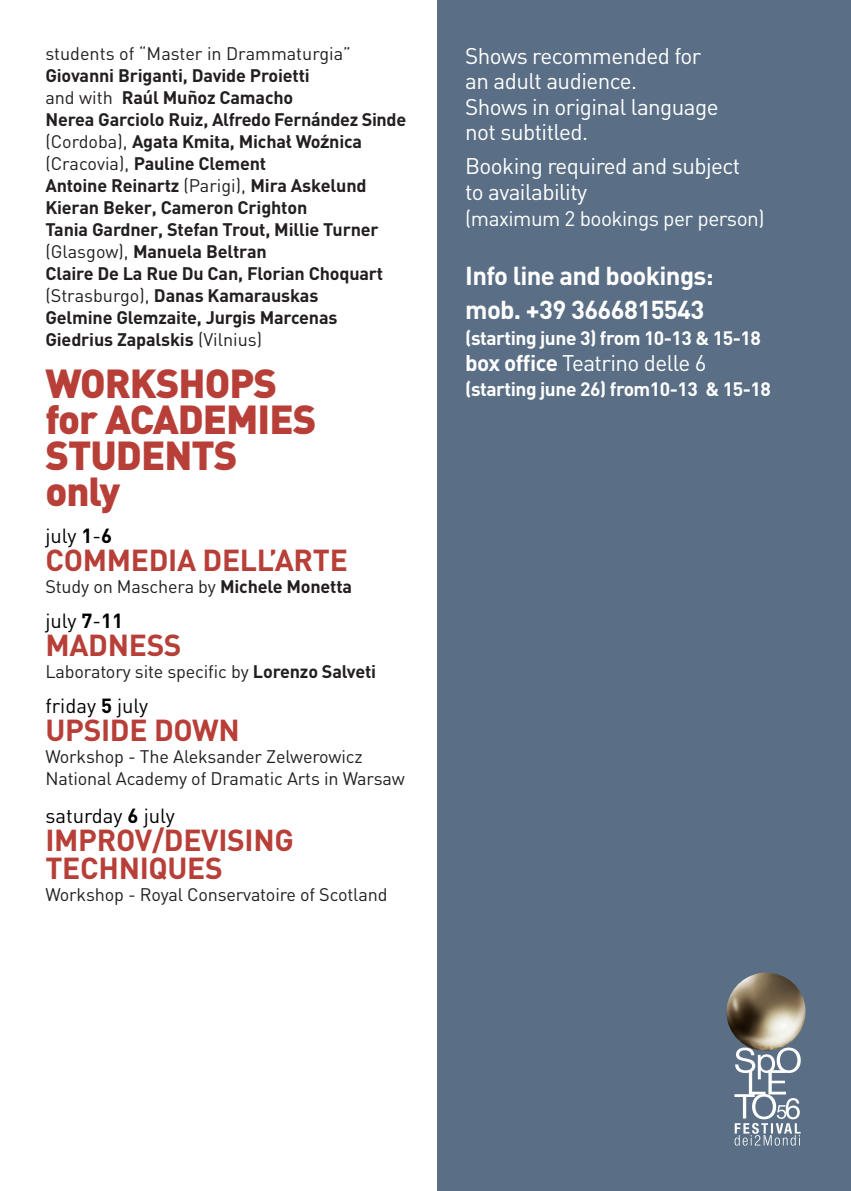
<style>
.page{position:relative;width:851px;height:1191px;background:#fff}
.page>*{position:absolute;margin:0;border:0;box-sizing:border-box;transform-origin:0 0}
.t1{font:900 40px/36px "DIN";letter-spacing:-.025em;color:#b73f38}
.t2{font:700 30px/28px "DIN";letter-spacing:-.01em;color:#b73f38}
.t3{font:700 25.6px/34px "DIN";letter-spacing:-.025em;color:#fff}
.t4{font:22.4px/25.6px "DIN";letter-spacing:-.025em;color:#fff}
.t5{font:20.8px "DIN";letter-spacing:-.025em;color:#fff}
.t6{font:20.2px "DIN";color:#000}
.t7{font:700 19.2px "DIN";letter-spacing:-.025em;color:#fff}
.t8{font:700 18px/22px "DIN";letter-spacing:-.01em;color:#231f20}
.t9{font:18px/22px "DIN";letter-spacing:-.01em;color:#231f20}
.s1{font-weight:400}
.s2{font-family:"Arial"}
.s3{font-weight:700}
</style>
<div class="page">
<div style="left:437px;top:0;width:413px;height:1191px;background:#5a6f85"></div>
<img style="left:726px;top:972px;width:80px;height:75px">
<svg style="left:734px;top:1047px;width:66px;height:98px"></svg>
<p class="t9" style="left:45px;top:42px;width:307px">students of “Master in Drammaturgia”</p>
<p class="t8" style="left:45px;top:64px;width:362px">Giovanni Briganti, Davide Proietti<br><span class="s1">and with</span> Raúl Muñoz Camacho<br>Nerea Garciolo Ruiz, Alfredo Fernández Sinde <span class="s1">(Cordoba),</span> Agata Kmita, M ichał Wo<span class="s2">ź</span>nica <span class="s1">(Cracovia),</span> Pauline Clement<br>Antoine Reinartz <span class="s1">(Parigi),</span> M ira Askelund Kieran Beker, Cameron Crighton<br>Tania Gardner, Stefan Trout, M illie Turner <span class="s1">(Glasgow),</span> Manuela Beltran<br>Claire De La Rue Du Can, Florian Choquart <span class="s1">(Strasburgo),</span> Danas Kamarauskas<br>Gelmine Glemzaite, Jurgis Marcenas Giedrius Zapalskis <span class="s1">(Vilnius)</span></p>
<h1 class="t1" style="left:45px;top:363px;width:270px">WORKSHOPS<br>for ACADEMIES<br>STUDENTS only</h1>
<p class="t6" style="left:45px;top:523px;width:68px">july <span class="s3">1</span>-<span class="s3">6</span></p>
<h2 class="t2" style="left:45px;top:544px;width:304px">COMM EDIA DELL’ARTE</h2>
<p class="t9" style="left:45px;top:575px;width:308px">Study on Maschera by <span class="s3">M ichele Monetta</span></p>
<p class="t6" style="left:45px;top:607px;width:79px">july <span class="s3">7</span>-<span class="s3">11</span></p>
<h2 class="t2" style="left:45px;top:629px;width:138px">MADNESS</h2>
<p class="t9" style="left:45px;top:660px;width:332px">Laboratory site specific by <span class="s3">Lorenzo Salveti</span></p>
<p class="t6" style="left:45px;top:692px;width:104px">friday <span class="s3">5</span> july</p>
<h2 class="t2" style="left:45px;top:714px;width:196px">UPSIDE DOWN</h2>
<p class="t9" style="left:45px;top:745px;width:361px">Workshop - The Aleksander Zelwerowicz<br>National Academy of Dramatic Arts in Warsaw</p>
<p class="t6" style="left:45px;top:803px;width:131px">saturday <span class="s3">6</span> july</p>
<h2 class="t2" style="left:45px;top:824px;width:246px">IM PROV/DEVISI NG<br>TECHNIQUES</h2>
<p class="t9" style="left:45px;top:883px;width:343px">Workshop - Royal Conservatoire of Scotland</p>
<p class="t4" style="left:465px;top:42px;width:255px">Shows recommended for an adult audience.<br>Shows in original language not subtitled.</p>
<p class="t4" style="left:465px;top:153px;width:276px">Booking required and subject to availability</p>
<p class="t5" style="left:465px;top:205px;width:301px">(maximum 2 bookings per person)</p>
<h3 class="t3" style="left:465px;top:258px;width:250px">I nfo line and bookings: mob. +39 3666815543</h3>
<p class="t7" style="left:465px;top:325px;width:297px">(starting june 3) from 10-13 &amp; 15-18</p>
<p class="t4" style="left:465px;top:349px;width:243px"><span class="s3">box office</span> Teatrino delle 6</p>
<p class="t7" style="left:465px;top:376px;width:307px">(starting june 26) from10-13 &amp; 15-18</p>
</div>
